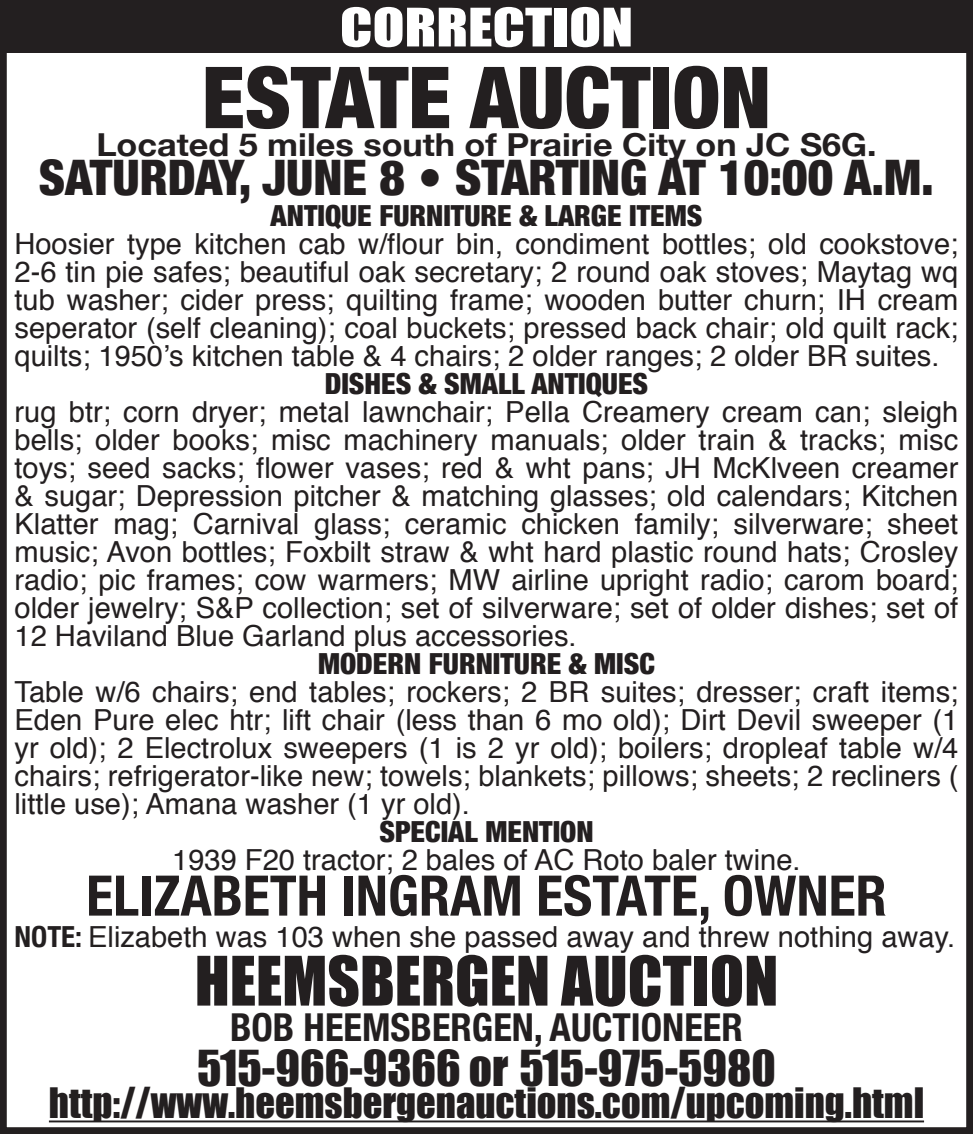
<style>
.page{position:relative;width:973px;height:1134px;background:#fff}
.page>*{position:absolute;margin:0;border:0;box-sizing:border-box;transform-origin:0 0}
.t1{font:900 condensed 85.75px "Helvetica Neue";color:#231f20}
.t2{font:63px "Impact";color:#231f20}
.t3{font:700 condensed 56px "Helvetica Neue";color:#231f20}
.t4{font:900 condensed 49px "Helvetica Neue";color:#231f20}
.t5{font:49px "Impact";color:#fff;scale:1.2 1}
.t6{font:45.5px "Impact";color:#231f20}
.t7{font:38.5px "Impact";color:#231f20}
.t8{font:700 condensed 38.5px "Helvetica Neue";color:#231f20}
.t9{font:700 31.5px "Helvetica Neue";color:#231f20;scale:1.08 1}
.t10{font:29.05px/28px "Helvetica";color:#231f20;text-align:justify}
.t11{font:900 condensed 29.05px "Helvetica Neue";color:#231f20}
.s1{font-family:"Helvetica Neue";font-weight:700;font-stretch:condensed}
</style>
<div class="page">
<hr style="left:49px;top:1121px;width:875px;height:1px;background:#231f20">
<div style="left:0;top:0;width:973px;height:1134px;border:7px solid #231f20"></div>
<div style="left:2px;top:2px;width:969px;height:50px;background:#231f20"></div>
<h3 class="t5" style="left:340px;top:-11px;width:246px">CORRECTION</h3>
<h1 class="t1" style="left:202px;top:27px;width:570px">ESTATE AUCTION</h1>
<p class="t9" style="left:96px;top:120px;width:724px">Located 5 miles south of Prairie City on JC S6G.</p>
<h3 class="t4" style="left:39px;top:137px;width:896px">SATURDAY, JUNE 8 • STARTING AT 10:00 A.M.</h3>
<p class="t11" style="left:271px;top:192px;width:433px">ANTIQUE FURNITURE &amp; LARGE ITEMS</p>
<p class="t10" style="left:15px;top:231px;width:945px">Hoosier type kitchen cab w/flour bin, condiment bottles; old cookstove; 2-6 tin pie safes; beautiful oak secretary; 2 round oak stoves; Maytag wq tub washer; cider press; quilting frame; wooden butter churn; IH cream seperator (self cleaning); coal buckets; pressed back chair; old quilt rack; quilts; 1950’s kitchen table &amp; 4 chairs; 2 older ranges; 2 older BR suites.</p>
<p class="t11" style="left:325px;top:360px;width:325px">DISHES &amp; SMALL ANTIQUES</p>
<p class="t10" style="left:15px;top:399px;width:945px">rug btr; corn dryer; metal lawnchair; Pella Creamery cream can; sleigh bells; older books; misc machinery manuals; older train &amp; tracks; misc toys; seed sacks; flower vases; red &amp; wht pans; JH McKlveen creamer &amp; sugar; Depression pitcher &amp; matching glasses; old calendars; Kitchen Klatter mag; Carnival glass; ceramic chicken family; silverware; sheet music; Avon bottles; Foxbilt straw &amp; wht hard plastic round hats; Crosley radio; pic frames; cow warmers; MW airline upright radio; carom board; older jewelry; S&amp;P collection; set of silverware; set of older dishes; set of 12 Haviland Blue Garland plus accessories.</p>
<p class="t11" style="left:318px;top:640px;width:338px">MODERN FURNITURE &amp; MISC</p>
<p class="t10" style="left:15px;top:679px;width:945px">Table w/6 chairs; end tables; rockers; 2 BR suites; dresser; craft items; Eden Pure elec htr; lift chair (less than 6 mo old); Dirt Devil sweeper (1 yr old); 2 Electrolux sweepers (1 is 2 yr old); boilers; dropleaf table w/4 chairs; refrigerator-like new; towels; blankets; pillows; sheets; 2 recliners ( little use); Amana washer (1 yr old).</p>
<p class="t11" style="left:379px;top:808px;width:216px">SPECIAL MENTION</p>
<p class="t10" style="left:172px;top:847px;width:630px">1939 F20 tractor; 2 bales of AC Roto baler twine.</p>
<h3 class="t3" style="left:86px;top:849px;width:802px">ELIZABETH INGRAM ESTATE, OWNER</h3>
<p class="t10" style="left:15px;top:924px;width:942px"><span class="s1">NOTE:</span> Elizabeth was 103 when she passed away and threw nothing away.</p>
<h2 class="t2" style="left:195px;top:932px;width:585px">HEEMSBERGEN AUCTION</h2>
<h3 class="t8" style="left:230px;top:995px;width:514px">BOB HEEMSBERGEN, AUCTIONEER</h3>
<h3 class="t6" style="left:197px;top:1033px;width:580px">515-966-9366 or 515-975-5980</h3>
<h3 class="t7" style="left:49px;top:1073px;width:876px">http://www.heemsbergenauctions.com/upcoming.html</h3>
</div>
